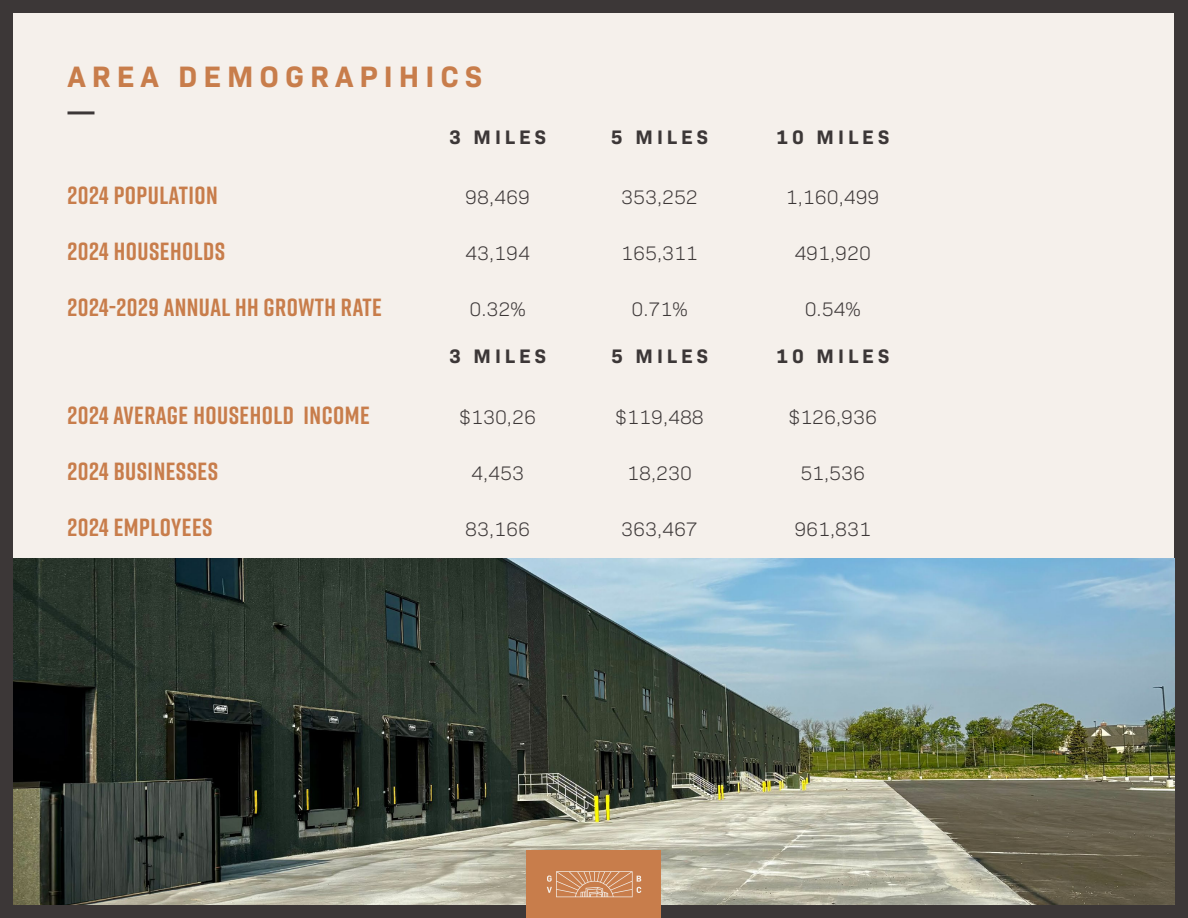
<style>
.page{position:relative;width:1188px;height:918px;background:#3c3737}
.page>*{position:absolute;margin:0;border:0;box-sizing:border-box;transform-origin:0 0}
.t1{font:700 30px "Bio Sans";letter-spacing:.2em;color:#c87d4b}
.t2{font:700 24.75px "Rift";letter-spacing:.02em;color:#c87d4b}
.t3{font:300 19.8px "Bio Sans";color:#3c3737}
.t4{font:700 19.8px "Bio Sans";letter-spacing:.2em;color:#3c3737}
</style>
<div class="page">
<div style="left:14px;top:14px;width:1160px;height:890px;background:#f5f0eb"></div>
<hr style="left:68px;top:111px;width:26px;height:3px;background:#3c3737">
<img style="left:14px;top:558px;width:1160px;height:346px">
<div style="left:526px;top:850px;width:136px;height:68px;background:#c87d4b"></div>
<svg style="left:547px;top:871px;width:94px;height:26px"></svg>
<h1 class="t1" style="left:68px;top:54px;width:416px">AREA DEMOGRAPIHICS</h1>
<p class="t4" style="left:449px;top:122px;width:99px">3 MILES</p>
<p class="t4" style="left:611px;top:122px;width:99px">5 MILES</p>
<p class="t4" style="left:776px;top:122px;width:114px">10 MILES</p>
<p class="t2" style="left:68px;top:178px;width:152px">2024 POPULATION</p>
<p class="t3" style="left:465px;top:183px;width:66px">98,469</p>
<p class="t3" style="left:621px;top:183px;width:78px">353,252</p>
<p class="t3" style="left:786px;top:183px;width:95px">1,160,499</p>
<p class="t2" style="left:68px;top:234px;width:159px">2024 HOUSEHOLDS</p>
<p class="t3" style="left:465px;top:239px;width:66px">43,194</p>
<p class="t3" style="left:621px;top:239px;width:78px">165,311</p>
<p class="t3" style="left:794px;top:239px;width:78px">491,920</p>
<p class="t2" style="left:68px;top:290px;width:316px">2024-2029 ANNUAL HH GROWTH RATE</p>
<p class="t3" style="left:470px;top:295px;width:58px">0.32%</p>
<p class="t3" style="left:632px;top:295px;width:58px">0.71%</p>
<p class="t3" style="left:805px;top:295px;width:58px">0.54%</p>
<p class="t4" style="left:449px;top:341px;width:99px">3 MILES</p>
<p class="t4" style="left:611px;top:341px;width:99px">5 MILES</p>
<p class="t4" style="left:776px;top:341px;width:114px">10 MILES</p>
<p class="t2" style="left:68px;top:398px;width:304px">2024 AVERAGE HOUSEHOLD INCOME</p>
<p class="t3" style="left:459px;top:403px;width:78px">$130,26</p>
<p class="t3" style="left:615px;top:403px;width:90px">$119,488</p>
<p class="t3" style="left:788px;top:403px;width:90px">$126,936</p>
<p class="t2" style="left:68px;top:454px;width:152px">2024 BUSINESSES</p>
<p class="t3" style="left:471px;top:459px;width:54px">4,453</p>
<p class="t3" style="left:627px;top:459px;width:66px">18,230</p>
<p class="t3" style="left:800px;top:459px;width:66px">51,536</p>
<p class="t2" style="left:68px;top:510px;width:147px">2024 EMPLOYEES</p>
<p class="t3" style="left:465px;top:515px;width:66px">83,166</p>
<p class="t3" style="left:621px;top:515px;width:78px">363,467</p>
<p class="t3" style="left:794px;top:515px;width:78px">961,831</p>
</div>
